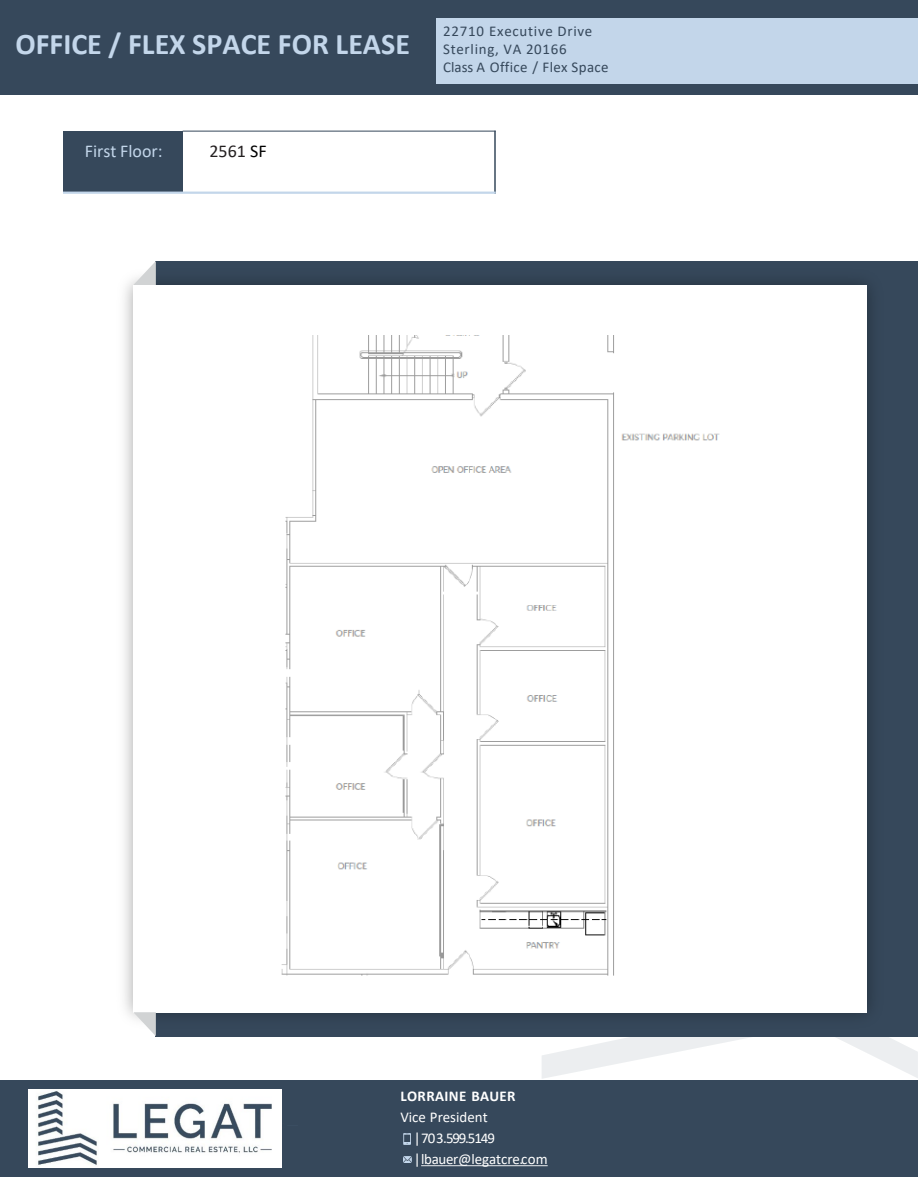
<style>
.page{position:relative;width:918px;height:1188px;background:#fff}
.page>*{position:absolute;margin:0;border:0;box-sizing:border-box;transform-origin:0 0}
.t1{font:700 30px "Calibri";color:#c3d6ea}
.t2{font:18px "Calibri";color:#c3d6ea}
.t3{font:18px "Calibri";letter-spacing:.005em;color:#231f20}
.t4{font:15px "Calibri";letter-spacing:.045em;color:#36485b}
.t5{font:15px "Calibri";letter-spacing:-.005em;color:#fff}
.t6{font:15px "Calibri";letter-spacing:.025em;color:#36485b}
.t7{font:700 15px "Calibri";letter-spacing:.025em;color:#fff}
.t8{font:15px "Calibri";letter-spacing:-.075em;color:#fff}
.s1{color:#000}
</style>
<div class="page">
<div style="left:63px;top:131px;width:120px;height:62px;background:#36485b"></div>
<hr style="left:494px;top:131px;width:2px;height:63px;background:#36485b">
<hr style="left:183px;top:131px;width:313px;height:1px;background:#36485b">
<hr style="left:63px;top:192px;width:433px;height:2px;background:#c3d6ea">
<svg style="left:542px;top:1036px;width:376px;height:43px"></svg>
<div style="left:0;top:1080px;width:918px;height:97px;background:#36485b"></div>
<svg style="left:148px;top:1089px;width:22px;height:1px"></svg>
<svg style="left:178px;top:1089px;width:22px;height:1px"></svg>
<svg style="left:206px;top:1089px;width:28px;height:1px"></svg>
<svg style="left:241px;top:1089px;width:41px;height:1px"></svg>
<div style="left:156px;top:261px;width:762px;height:775px;background:#36485b"></div>
<img style="left:124px;top:280px;width:747px;height:737px">
<div style="left:133px;top:285px;width:734px;height:727px;background:#fff"></div>
<svg style="left:133px;top:1012px;width:23px;height:24px"></svg>
<svg style="left:133px;top:261px;width:23px;height:24px"></svg>
<div style="left:0;top:0;width:918px;height:94px;background:#36485b"></div>
<div style="left:436px;top:18px;width:482px;height:66px;background:#c3d6ea"></div>
<svg style="left:421px;top:1165px;width:127px;height:1px"></svg>
<svg style="left:404px;top:1134px;width:6px;height:10px"></svg>
<svg style="left:403px;top:1156px;width:9px;height:6px"></svg>
<img style="left:28px;top:1090px;width:254px;height:77px">
<img style="left:281px;top:335px;width:439px;height:641px">
<h2 class="t1" style="left:15px;top:23px;width:396px">OFFICE / FLEX SPACE FOR LEASE</h2>
<p class="t2" style="left:85px;top:139px;width:79px">First Floor:</p>
<p class="t3" style="left:209px;top:139px;width:59px">2561 <span class="s1">SF</span></p>
<p class="t4" style="left:443px;top:20px;width:151px">22710 Executive Drive</p>
<p class="t4" style="left:443px;top:38px;width:125px">Sterling, VA 20166</p>
<p class="t6" style="left:443px;top:56px;width:167px">Class A Office / Flex Space</p>
<p class="t7" style="left:400px;top:1085px;width:117px">LORRAINE BAUER</p>
<p class="t5" style="left:400px;top:1106px;width:89px">Vice President</p>
<p class="t8" style="left:414px;top:1127px;width:83px">|703.599.5149</p>
<p class="t5" style="left:414px;top:1148px;width:135px">|lbauer@legatcre.com</p>
</div>
